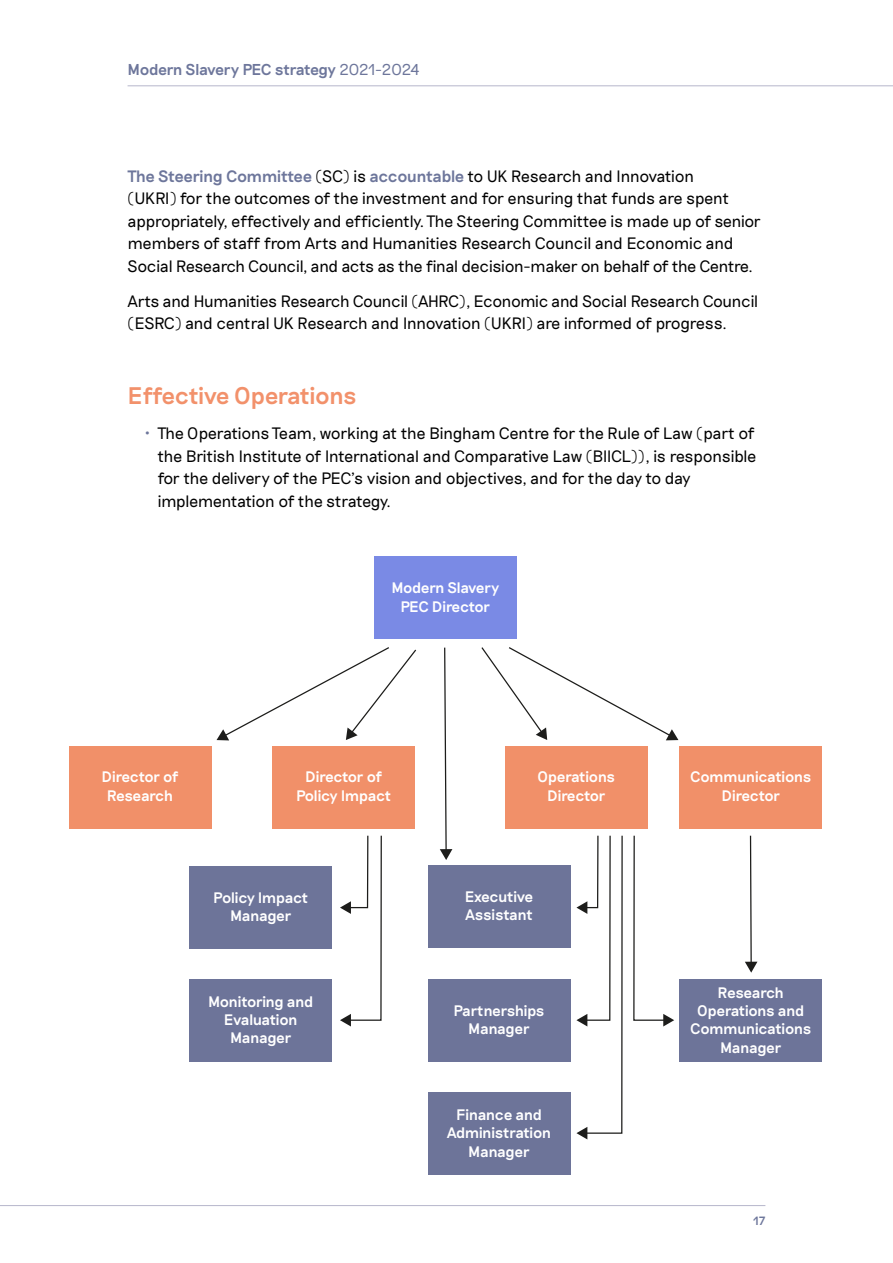
<style>
.page{position:relative;width:893px;height:1263px;background:#fff}
.page>*{position:absolute;margin:0;border:0;box-sizing:border-box;transform-origin:0 0}
.t1{font:500 24px "Riposte";letter-spacing:-.035em;color:#f2916b}
.t2{font:300 16.5px/22.5px "Riposte";letter-spacing:-.04em;color:#000}
.t3{font:500 15.75px "Riposte";letter-spacing:-.035em;color:#6d769b}
.t4{font:500 15.3px/18.3px "Riposte";letter-spacing:-.035em;color:#fff;text-align:center}
.t5{font:500 12px "Riposte";color:#6d769b}
.s1{font-weight:300}
.s2{font-weight:500;color:#6d769b}
</style>
<div class="page">
<hr style="left:128px;top:85px;width:765px;height:1px;background:#b6b6cb">
<hr style="left:0;top:1205px;width:765px;height:1px;background:#b6b6cb">
<svg style="left:481px;top:647px;width:197px;height:93px"></svg>
<svg style="left:440px;top:647px;width:12px;height:213px"></svg>
<svg style="left:217px;top:647px;width:200px;height:93px"></svg>
<svg style="left:340px;top:835px;width:42px;height:191px"></svg>
<svg style="left:633px;top:835px;width:41px;height:191px"></svg>
<svg style="left:576px;top:835px;width:47px;height:304px"></svg>
<svg style="left:745px;top:835px;width:12px;height:138px"></svg>
<div style="left:190px;top:979px;width:142px;height:82px;background:#6d7499"></div>
<div style="left:428px;top:1092px;width:142px;height:83px;background:#6d7499"></div>
<div style="left:428px;top:865px;width:142px;height:83px;background:#6d7499"></div>
<div style="left:428px;top:979px;width:142px;height:82px;background:#6d7499"></div>
<div style="left:680px;top:979px;width:142px;height:82px;background:#6d7499"></div>
<div style="left:190px;top:866px;width:142px;height:83px;background:#6d7499"></div>
<div style="left:374px;top:556px;width:143px;height:83px;background:#7a8ae5"></div>
<div style="left:69px;top:746px;width:142px;height:83px;background:#f19069"></div>
<div style="left:272px;top:746px;width:143px;height:83px;background:#f19069"></div>
<div style="left:505px;top:746px;width:143px;height:83px;background:#f19069"></div>
<div style="left:680px;top:746px;width:142px;height:83px;background:#f19069"></div>
<p class="t3" style="left:128px;top:60px;width:294px">Modern Slavery PEC strategy <span class="s1">2021-2024</span></p>
<p class="t2" style="left:128px;top:165px;width:635px"><span class="s2">The Steering Committee</span> (SC) is <span class="s2">accountable</span> to UK Research and Innovation<br>(UKRI) for the outcomes of the investment and for ensuring that funds are spent appropriately, effectively and efficiently. The Steering Committee is made up of senior members of staff from Arts and Humanities Research Council and Economic and Social Research Council, and acts as the final decision-maker on behalf of the Centre.</p>
<p class="t2" style="left:128px;top:290px;width:632px">Arts and Humanities Research Council (AHRC), Economic and Social Research Council (ESRC) and central UK Research and Innovation (UKRI) are informed of progress.</p>
<h1 class="t1" style="left:128px;top:382px;width:231px">Effective Operations</h1>
<p class="t2" style="left:157px;top:423px;width:600px;text-indent:-13px"><span class="s2">•</span> The Operations Team, working at the Bingham Centre for the Rule of Law (part of the British Institute of International and Comparative Law (BIICL)), is responsible for the delivery of the PEC’s vision and objectives, and for the day to day implementation of the strategy.</p>
<p class="t4" style="left:391px;top:579px;width:109px">Modern Slavery<br>PEC Director</p>
<p class="t4" style="left:102px;top:768px;width:78px">Director of<br>Research</p>
<p class="t4" style="left:296px;top:768px;width:97px">Director of<br>Policy Impact</p>
<p class="t4" style="left:537px;top:768px;width:79px">Operations<br>Director</p>
<p class="t4" style="left:690px;top:768px;width:123px">Communications<br>Director</p>
<p class="t4" style="left:213px;top:889px;width:97px">Policy Impact<br>Manager</p>
<p class="t4" style="left:208px;top:993px;width:107px">Monitoring and<br>Evaluation<br>Manager</p>
<p class="t4" style="left:465px;top:888px;width:70px;text-align:left">Executive<br>Assistant</p>
<p class="t4" style="left:453px;top:1001px;width:93px">Partnerships<br>Manager</p>
<p class="t4" style="left:447px;top:1106px;width:106px">Finance and<br>Administration<br>Manager</p>
<p class="t4" style="left:690px;top:984px;width:123px">Research<br>Operations and<br>Communications<br>Manager</p>
<p class="t5" style="left:753px;top:1213px;width:14px">17</p>
</div>
